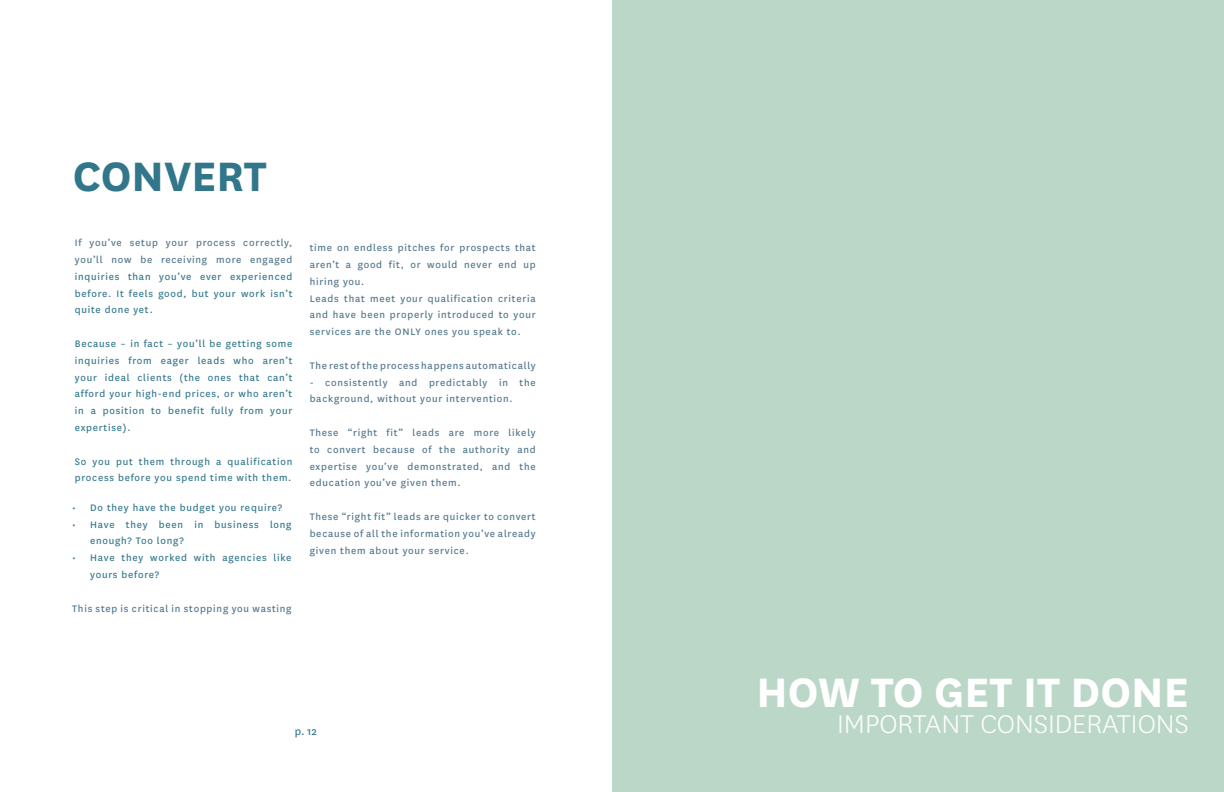
<style>
.page{position:relative;width:1224px;height:792px;background:#fff}
.page>*{position:absolute;margin:0;border:0;box-sizing:border-box;transform-origin:0 0}
.t1{font:700 48px "National";color:#fff}
.t2{font:700 48px "National";color:#31768b}
.t3{font:300 30px "National";color:#fff}
.t4{font:12px "National";color:#31768b}
.t5{font:11px/16.8px "National";letter-spacing:.07em;color:#4f758a}
.t6{font:11px/16.8px "National";letter-spacing:.07em;color:#31768b}
</style>
<div class="page">
<div style="left:612px;top:0;width:612px;height:792px;background:#bbd7c8"></div>
<div style="left:733px;top:671px;width:456px;height:62px;background:#bbd7c8"></div>
<h1 class="t2" style="left:73px;top:143px;width:196px">CONVERT</h1>
<p class="t5" style="left:75px;top:234px;width:219px">If you’ve setup your process correctly, you’ll now be receiving more engaged</p>
<p class="t6" style="left:75px;top:268px;width:219px;text-align:justify">inquiries than you’ve ever experienced before. It feels good, but your work isn’t quite done yet.</p>
<p class="t6" style="left:75px;top:335px;width:219px;text-align:justify">Because – in fact – you’ll be getting some inquiries from eager leads who aren’t your ideal clients (the ones that can’t afford your high-end prices, or who aren’t in a position to benefit fully from your expertise).</p>
<p class="t6" style="left:75px;top:452px;width:219px">So you put them through a qualification process before you spend time with them.</p>
<p class="t6" style="left:72px;top:499px;width:211px">• Do they have the budget you require?</p>
<p class="t6" style="left:90px;top:515px;width:203px;text-indent:-18px">• Have they been in business long enough? Too long?</p>
<p class="t6" style="left:90px;top:549px;width:203px;text-indent:-18px">• Have they worked with agencies like yours before?</p>
<p class="t5" style="left:72px;top:599px;width:221px">This step is critical in stopping you wasting</p>
<p class="t5" style="left:310px;top:239px;width:228px">time on endless pitches for prospects that aren’t a good fit, or would never end up hiring you.<br>Leads that meet your qualification criteria and have been properly introduced to your services are the ONLY ones you speak to.</p>
<p class="t5" style="left:310px;top:356px;width:228px">The rest of the process happens automatically</p>
<p class="t5" style="left:310px;top:373px;width:227px">- consistently and predictably in the background, without your intervention.</p>
<p class="t5" style="left:310px;top:424px;width:228px;text-align:justify">These “right fit” leads are more likely to convert because of the authority and expertise you’ve demonstrated, and the education you’ve given them.</p>
<p class="t5" style="left:310px;top:508px;width:228px;text-align:justify">These “right fit” leads are quicker to convert because of all the information you’ve already given them about your service.</p>
<p class="t4" style="left:295px;top:723px;width:23px">p. 12</p>
<h1 class="t1" style="left:757px;top:658px;width:434px">HOW TO GET IT DONE</h1>
<h2 class="t3" style="left:837px;top:705px;width:353px">IMPORTANT CONSIDERATIONS</h2>
</div>
